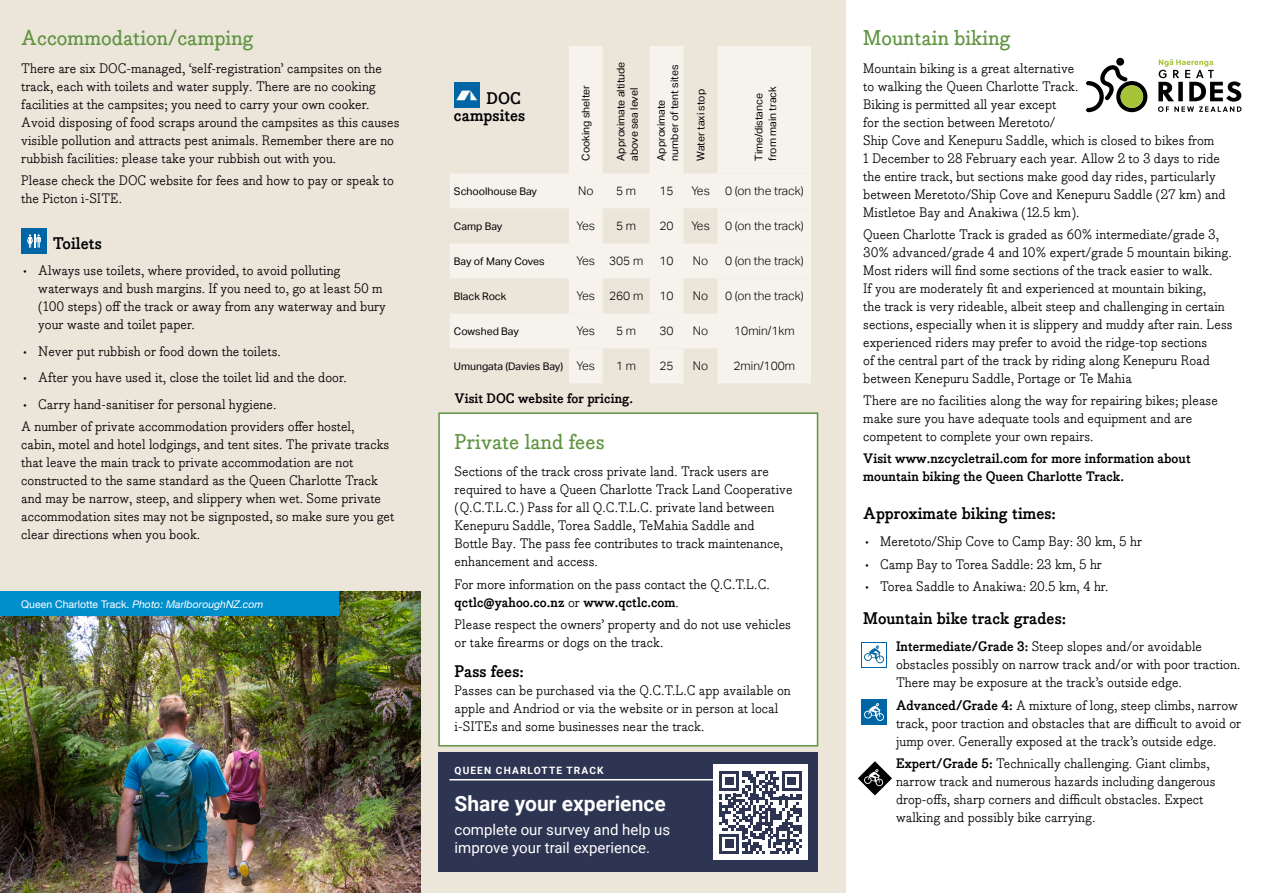
<style>
.page{position:relative;width:1263px;height:893px;background:#ebe5da}
.page>*{position:absolute;margin:0;border:0;box-sizing:border-box;transform-origin:0 0}
.t1{font:500 21px "Bodoni Egyptian Pro";color:#5f9440}
.t2{font:700 21px "Roboto";color:#fff}
.t3{font:700 16.5px "Bodoni Egyptian Pro";color:#000}
.t4{font:15px/18px "Roboto";color:#fff}
.t5{font:13.5px/18px "Bodoni Egyptian Pro";color:#000}
.t6{font:700 13.5px/18px "Bodoni Egyptian Pro";color:#000}
.t7{font:300 12px "Aktiv Grotesk";color:#000}
.t8{font:10.5px/13.5px "Aktiv Grotesk";color:#000}
.t9{font:italic 10.5px "Helvetica Neue LT Com";color:#fff}
.t10{font:700 10.2px "Roboto";letter-spacing:.11em;color:#fff}
.s1{font-size:14.25px}
.s2{font-style:normal}
.s3{font-weight:300;font-size:12px}
.s4{font-weight:700}
</style>
<div class="page">
<div style="left:846px;top:0;width:417px;height:893px;background:#fff"></div>
<div style="left:438px;top:753px;width:380px;height:119px;background:#2e3552"></div>
<img style="left:0;top:591px;width:421px;height:302px">
<svg style="left:1086px;top:65px;width:61px;height:47px"></svg>
<div style="left:1116px;top:58px;width:8px;height:8px;background:#000;border-radius:50%"></div>
<svg style="left:1158px;top:59px;width:83px;height:53px"></svg>
<div style="left:1120px;top:85px;width:23px;height:23px;background:#a6c438;border-radius:50%"></div>
<div style="left:714px;top:764px;width:94px;height:96px;background:#fff"></div>
<svg style="left:719px;top:771px;width:83px;height:82px"></svg>
<hr style="left:449px;top:779px;width:265px;height:1px;background:#fff">
<div style="left:861px;top:642px;width:26px;height:26px;background:#0065a4"></div>
<div style="left:862px;top:643px;width:24px;height:24px;background:#fff"></div>
<svg style="left:864px;top:645px;width:20px;height:19px"></svg>
<svg style="left:861px;top:699px;width:26px;height:1px"></svg>
<div style="left:861px;top:700px;width:26px;height:25px;background:#0065a4"></div>
<svg style="left:864px;top:703px;width:20px;height:18px"></svg>
<div style="left:0;top:591px;width:338px;height:25px;background:#008fcd"></div>
<div style="left:438px;top:412px;width:380px;height:334px;background:#fff;border:2px solid #5f9440"></div>
<svg style="left:450px;top:46px;width:361px;height:337px;fill:#f6f2ec"></svg>
<div style="left:454px;top:83px;width:25px;height:25px;background:#0065a4"></div>
<svg style="left:456px;top:91px;width:21px;height:9px"></svg>
<svg style="left:858px;top:761px;width:34px;height:35px"></svg>
<div style="left:21px;top:228px;width:26px;height:26px;background:#0065a4"></div>
<svg style="left:27px;top:234px;width:14px;height:14px"></svg>
<h1 class="t1" style="left:21px;top:25px;width:234px">Accommodation/camping</h1>
<p class="t5" style="left:21px;top:60px;width:380px">There are six DOC-managed, ‘self-registration’ campsites on the track, each with toilets and water supply. There are no cooking facilities at the campsites; you need to carry your own cooker.<br>Avoid disposing of food scraps around the campsites as this causes visible pollution and attracts pest animals. Remember there are no rubbish facilities: please take your rubbish out with you.</p>
<p class="t5" style="left:21px;top:172px;width:374px">Please check the DOC website for fees and how to pay or speak to the Picton i-SITE.</p>
<p class="t3" style="left:53px;top:233px;width:51px">Toilets</p>
<p class="t5" style="left:38px;top:262px;width:349px;text-indent:-17px"><span class="s1">•</span> Always use toilets, where provided, to avoid polluting waterways and bush margins. If you need to, go at least 50 m (100 steps) off the track or away from any waterway and bury your waste and toilet paper.</p>
<p class="t5" style="left:21px;top:343px;width:261px"><span class="s1">•</span> Never put rubbish or food down the toilets.</p>
<p class="t5" style="left:21px;top:369px;width:327px"><span class="s1">•</span> After you have used it, close the toilet lid and the door.</p>
<p class="t5" style="left:21px;top:394px;width:335px;line-height:22.2px"><span class="s1">•</span> Carry hand-sanitiser for personal hygiene.<br>A number of private accommodation providers offer hostel,</p>
<p class="t5" style="left:21px;top:436px;width:375px">cabin, motel and hotel lodgings, and tent sites. The private tracks that leave the main track to private accommodation are not constructed to the same standard as the Queen Charlotte Track and may be narrow, steep, and slippery when wet. Some private accommodation sites may not be signposted, so make sure you get clear directions when you book.</p>
<p class="t9" style="left:21px;top:598px;width:244px"><span class="s2">Queen Charlotte Track.</span> Photo: MarlboroughNZ.com</p>
<p class="t3" style="left:487px;top:88px;width:36px">DOC</p>
<p class="t3" style="left:454px;top:106px;width:73px">campsites</p>
<p class="t8" style="left:579px;top:161px;width:77px;rotate:-90deg">Cooking shelter</p>
<p class="t8" style="left:614px;top:161px;width:101px;rotate:-90deg">Approximate altitude above sea level</p>
<p class="t8" style="left:654px;top:161px;width:97px;rotate:-90deg">Approximate number of tent sites</p>
<p class="t8" style="left:694px;top:161px;width:73px;rotate:-90deg">Water taxi stop</p>
<p class="t8" style="left:752px;top:161px;width:76px;rotate:-90deg">Time/distance from main track</p>
<p class="t8" style="left:454px;top:184px;width:85px">Schoolhouse Bay</p>
<p class="t7" style="left:578px;top:184px;width:17px">No</p>
<p class="t7" style="left:616px;top:184px;width:22px">5 m</p>
<p class="t7" style="left:659px;top:184px;width:16px">15</p>
<p class="t7" style="left:691px;top:184px;width:20px">Yes</p>
<p class="t7" style="left:725px;top:184px;width:80px">0 (on the track)</p>
<p class="t8" style="left:454px;top:219px;width:50px">Camp Bay</p>
<p class="t7" style="left:576px;top:219px;width:20px">Yes</p>
<p class="t7" style="left:616px;top:219px;width:22px">5 m</p>
<p class="t7" style="left:659px;top:219px;width:16px">20</p>
<p class="t7" style="left:691px;top:219px;width:20px">Yes</p>
<p class="t7" style="left:725px;top:219px;width:80px">0 (on the track)</p>
<p class="t8" style="left:454px;top:254px;width:92px">Bay of Many Coves</p>
<p class="t7" style="left:576px;top:254px;width:68px">Yes 305 m</p>
<p class="t7" style="left:659px;top:254px;width:16px">10</p>
<p class="t7" style="left:693px;top:254px;width:17px">No</p>
<p class="t7" style="left:725px;top:254px;width:80px">0 (on the track)</p>
<p class="t8" style="left:454px;top:289px;width:54px">Black Rock</p>
<p class="t7" style="left:576px;top:289px;width:68px">Yes 260 m</p>
<p class="t7" style="left:659px;top:289px;width:16px">10</p>
<p class="t7" style="left:693px;top:289px;width:17px">No</p>
<p class="t7" style="left:725px;top:289px;width:80px">0 (on the track)</p>
<p class="t8" style="left:454px;top:324px;width:67px">Cowshed Bay</p>
<p class="t7" style="left:576px;top:324px;width:20px">Yes</p>
<p class="t7" style="left:616px;top:324px;width:22px">5 m</p>
<p class="t7" style="left:659px;top:324px;width:16px">30</p>
<p class="t7" style="left:693px;top:324px;width:17px">No</p>
<p class="t7" style="left:734px;top:324px;width:62px">10min/1km</p>
<p class="t8" style="left:454px;top:359px;width:143px">Umungata (Davies Bay) <span class="s3">Yes</span></p>
<p class="t7" style="left:616px;top:359px;width:22px">1 m</p>
<p class="t7" style="left:659px;top:359px;width:16px">25</p>
<p class="t7" style="left:693px;top:359px;width:17px">No</p>
<p class="t7" style="left:733px;top:359px;width:63px">2min/100m</p>
<p class="t6" style="left:455px;top:390px;width:180px">Visit DOC website for pricing.</p>
<h1 class="t1" style="left:455px;top:428px;width:152px">Private land fees</h1>
<p class="t5" style="left:455px;top:463px;width:339px">Sections of the track cross private land. Track users are required to have a Queen Charlotte Track Land Cooperative (Q.C.T.L.C.) Pass for all Q.C.T.L.C. private land between Kenepuru Saddle, Torea Saddle, TeMahia Saddle and<br>Bottle Bay. The pass fee contributes to track maintenance, enhancement and access.</p>
<p class="t5" style="left:455px;top:575px;width:317px">For more information on the pass contact the Q.C.T.L.C. <span class="s4">qctlc@yahoo.co.nz</span> or <span class="s4">www.qctlc.com</span>.</p>
<p class="t5" style="left:455px;top:616px;width:338px">Please respect the owners’ property and do not use vehicles or take firearms or dogs on the track.</p>
<p class="t3" style="left:455px;top:661px;width:71px">Pass fees:</p>
<p class="t5" style="left:455px;top:682px;width:338px">Passes can be purchased via the Q.C.T.L.C app available on apple and Andriod or via the website or in person at local i-SITEs and some businesses near the track.</p>
<p class="t10" style="left:455px;top:764px;width:150px">QUEEN CHARLOTTE TRACK</p>
<h1 class="t2" style="left:455px;top:789px;width:213px">Share your experience</h1>
<p class="t4" style="left:455px;top:820px;width:217px">complete our survey and help us improve your trail experience.</p>
<h1 class="t1" style="left:863px;top:25px;width:149px">Mountain biking</h1>
<p class="t5" style="left:863px;top:60px;width:364px">Mountain biking is a great alternative<br>to walking the Queen Charlotte Track.<br>Biking is permitted all year except<br>for the section between Meretoto/<br>Ship Cove and Kenepuru Saddle, which is closed to bikes from<br>1 December to 28 February each year. Allow 2 to 3 days to ride the entire track, but sections make good day rides, particularly between Meretoto/Ship Cove and Kenepuru Saddle (27 km) and Mistletoe Bay and Anakiwa (12.5 km).</p>
<p class="t5" style="left:863px;top:226px;width:371px">Queen Charlotte Track is graded as 60% intermediate/grade 3, 30% advanced/grade 4 and 10% expert/grade 5 mountain biking.<br>Most riders will find some sections of the track easier to walk.<br>If you are moderately fit and experienced at mountain biking,<br>the track is very rideable, albeit steep and challenging in certain sections, especially when it is slippery and muddy after rain. Less experienced riders may prefer to avoid the ridge-top sections<br>of the central part of the track by riding along Kenepuru Road between Kenepuru Saddle, Portage or Te Mahia</p>
<p class="t5" style="left:863px;top:392px;width:356px">There are no facilities along the way for repairing bikes; please make sure you have adequate tools and equipment and are competent to complete your own repairs.</p>
<p class="t6" style="left:863px;top:450px;width:329px">Visit www.nzcycletrail.com for more information about mountain biking the Queen Charlotte Track.</p>
<p class="t3" style="left:863px;top:503px;width:194px">Approximate biking times:</p>
<p class="t5" style="left:863px;top:533px;width:280px"><span class="s1">•</span> Meretoto/Ship Cove to Camp Bay: 30 km, 5 hr</p>
<p class="t5" style="left:863px;top:556px;width:240px"><span class="s1">•</span> Camp Bay to Torea Saddle: 23 km, 5 hr</p>
<p class="t5" style="left:863px;top:578px;width:247px"><span class="s1">•</span> Torea Saddle to Anakiwa: 20.5 km, 4 hr.</p>
<p class="t3" style="left:863px;top:608px;width:205px">Mountain bike track grades:</p>
<p class="t5" style="left:896px;top:638px;width:346px"><span class="s4">Intermediate/Grade 3:</span> Steep slopes and/or avoidable obstacles possibly on narrow track and/or with poor traction.<br>There may be exposure at the track’s outside edge.</p>
<p class="t5" style="left:896px;top:696px;width:347px"><span class="s4">Advanced/Grade 4:</span> A mixture of long, steep climbs, narrow track, poor traction and obstacles that are difficult to avoid or jump over. Generally exposed at the track’s outside edge.</p>
<p class="t5" style="left:896px;top:755px;width:321px"><span class="s4">Expert/Grade 5:</span> Technically challenging. Giant climbs, narrow track and numerous hazards including dangerous drop-offs, sharp corners and difficult obstacles. Expect walking and possibly bike carrying.</p>
</div>
